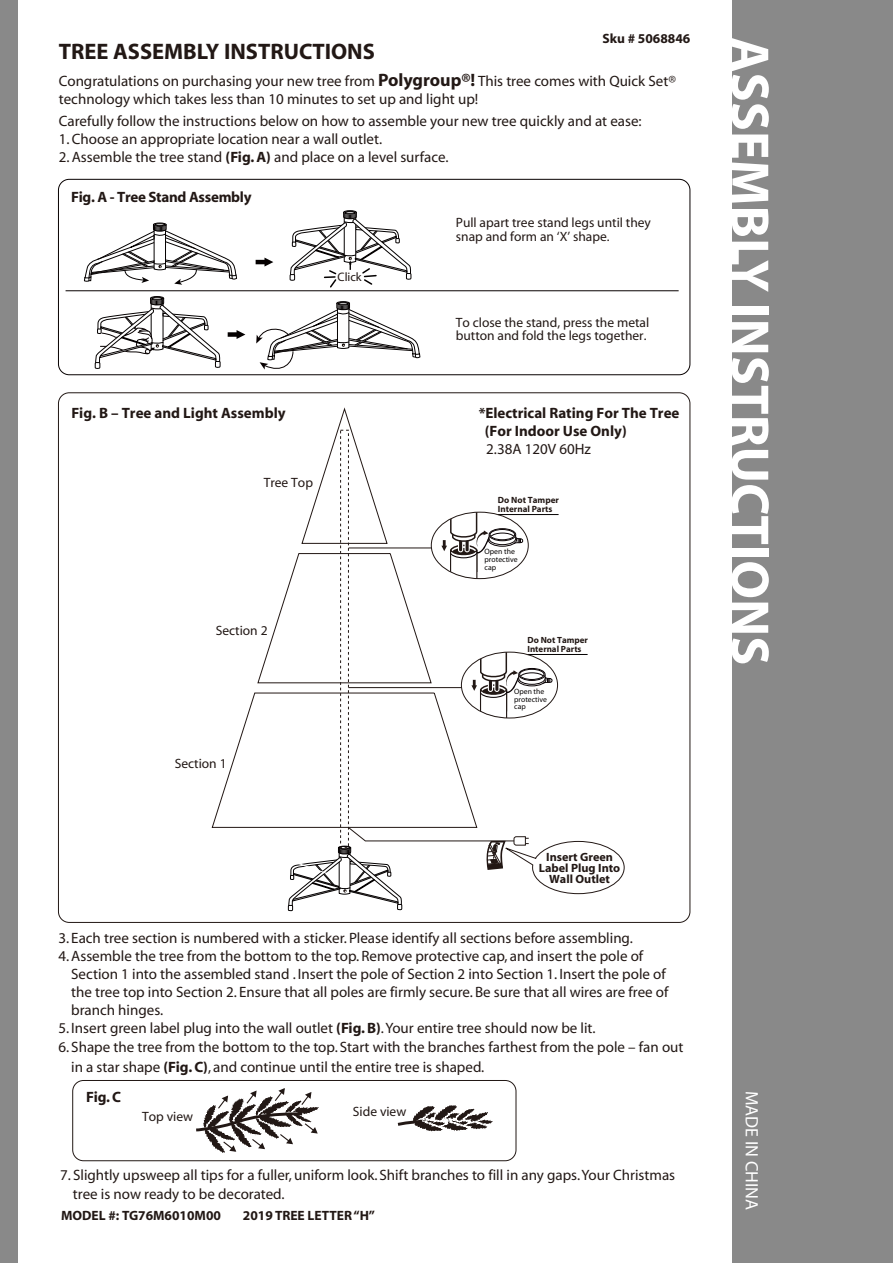
<style>
.page{position:relative;width:893px;height:1263px;background:#fff}
.page>*{position:absolute;margin:0;border:0;box-sizing:border-box;transform-origin:0 0}
.t1{font:700 54px "Myriad";color:#fff}
.t2{font:700 22.5px "Myriad";color:#221815}
.t3{font:18px "Myriad";color:#fff}
.t4{font:15px/18px "Myriad";color:#221815}
.t5{font:700 15px/18px "Myriad";color:#221815}
.t6{font:700 15px "Myriad";letter-spacing:-.02em;color:#221815}
.t7{font:13.5px/13.5px "Myriad";color:#221815}
.t8{font:700 13.5px "Myriad";color:#221815}
.t9{font:13.5px "Myriad";color:#221714}
.t10{font:12.3px "Myriad";color:#221815}
.t11{font:700 12px/11.2px "Myriad";color:#221815;text-align:center}
.t12{font:700 9px/9px "Myriad";color:#221815}
.t13{font:7.8px/7.8px "Myriad";color:#040000}
.t14{font:7.65px/7.6px "Myriad";color:#040000}
.s1{font-weight:700;font-size:18px}
.s2{font-weight:700}
</style>
<div class="page">
<div style="left:732px;top:0;width:161px;height:1263px;background:#898989"></div>
<div style="left:0;top:0;width:17px;height:1263px;background:#898989"></div>
<svg style="left:211px;top:408px;width:267px;height:420px"></svg>
<div style="left:340px;top:430px;width:9px;height:418px;border:1px dashed #221714"></div>
<svg style="left:256px;top:258px;width:17px;height:9px"></svg>
<div style="left:58px;top:179px;width:632px;height:196px;border:1px solid #070001;border-radius:11px"></div>
<div style="left:343px;top:210px;width:14px;height:4px;border:1px solid #040000;border-radius:50%"></div>
<svg style="left:289px;top:211px;width:123px;height:77px"></svg>
<div style="left:336px;top:301px;width:14px;height:4px;border:1px solid #040000;border-radius:50%"></div>
<svg style="left:256px;top:302px;width:165px;height:72px"></svg>
<hr style="left:66px;top:290px;width:613px;height:1px;background:#070001">
<svg style="left:84px;top:223px;width:161px;height:146px"></svg>
<svg style="left:288px;top:826px;width:337px;height:85px"></svg>
<div style="left:72px;top:1080px;width:444px;height:81px;border:1px solid #221815;border-radius:11px"></div>
<svg style="left:397px;top:1105px;width:96px;height:27px"></svg>
<svg style="left:196px;top:1088px;width:123px;height:65px"></svg>
<hr style="left:498px;top:514px;width:61px;height:1px;background:#040000">
<svg style="left:441px;top:512px;width:83px;height:67px"></svg>
<div style="left:431px;top:512px;width:98px;height:67px;border:1px solid #221815;border-radius:50%"></div>
<hr style="left:349px;top:548px;width:82px;height:1px;background:#221815">
<hr style="left:527px;top:654px;width:61px;height:1px;background:#040000">
<svg style="left:471px;top:652px;width:83px;height:66px"></svg>
<div style="left:461px;top:652px;width:97px;height:66px;border:1px solid #221815;border-radius:50%"></div>
<hr style="left:348px;top:687px;width:113px;height:1px;background:#221815">
<p class="t8" style="left:603px;top:31px;width:89px">Sku # 5068846</p>
<h2 class="t2" style="left:59px;top:39px;width:318px">TREE ASSEMBLY INSTRUCTIONS</h2>
<p class="t4" style="left:59px;top:72px;width:619px">Congratulations on purchasing your new tree from <span class="s1">Polygroup®!</span> This tree comes with Quick Set® technology which takes less than 10 minutes to set up and light up!</p>
<p class="t4" style="left:59px;top:113px;width:584px">Carefully follow the instructions below on how to assemble your new tree quickly and at ease:</p>
<p class="t4" style="left:59px;top:131px;width:325px">1. Choose an appropriate location near a wall outlet.</p>
<p class="t4" style="left:59px;top:149px;width:391px">2. Assemble the tree stand <span class="s2">(Fig. A)</span> and place on a level surface.</p>
<p class="t6" style="left:71px;top:189px;width:182px">Fig. A - Tree Stand Assembly</p>
<p class="t10" style="left:338px;top:271px;width:26px">Click</p>
<p class="t5" style="left:71px;top:405px;width:216px">Fig. B – Tree and Light Assembly</p>
<p class="t9" style="left:264px;top:475px;width:51px">Tree Top</p>
<p class="t7" style="left:216px;top:624px;width:53px">Section 2</p>
<p class="t7" style="left:175px;top:757px;width:53px">Section 1</p>
<p class="t7" style="left:456px;top:217px;width:197px">Pull apart tree stand legs until they snap and form an ‘X’ shape.</p>
<p class="t7" style="left:456px;top:316px;width:195px">To close the stand, press the metal button and fold the legs together.</p>
<p class="t5" style="left:485px;top:405px;width:196px;text-indent:-6px">*Electrical Rating For The Tree (For Indoor Use Only)</p>
<p class="t4" style="left:486px;top:441px;width:106px">2.38A 120V 60Hz</p>
<p class="t12" style="left:498px;top:496px;width:63px">Do Not Tamper<br>Internal Parts</p>
<p class="t13" style="left:485px;top:548px;width:35px">Open the protective cap</p>
<p class="t12" style="left:527px;top:636px;width:62px">Do Not Tamper<br>Internal Parts</p>
<p class="t14" style="left:514px;top:688px;width:34px">Open the protective cap</p>
<p class="t11" style="left:539px;top:851px;width:83px">Insert Green<br>Label Plug Into<br>Wall Outlet</p>
<p class="t4" style="left:58px;top:929px;width:576px">3. Each tree section is numbered with a sticker. Please identify all sections before assembling.</p>
<p class="t4" style="left:71px;top:947px;width:599px;text-indent:-13px">4. Assemble the tree from the bottom to the top. Remove protective cap, and insert the pole of Section 1 into the assembled stand . Insert the pole of Section 2 into Section 1. Insert the pole of the tree top into Section 2. Ensure that all poles are firmly secure. Be sure that all wires are free of branch hinges.</p>
<p class="t4" style="left:58px;top:1019px;width:539px">5. Insert green label plug into the wall outlet <span class="s2">(Fig. B)</span>. Your entire tree should now be lit.</p>
<p class="t4" style="left:71px;top:1038px;width:614px;line-height:19.5px;text-indent:-13px">6. Shape the tree from the bottom to the top. Start with the branches farthest from the pole – fan out in a star shape <span class="s2">(Fig. C)</span>, and continue until the entire tree is shaped.</p>
<p class="t5" style="left:86px;top:1088px;width:37px">Fig. C</p>
<p class="t7" style="left:142px;top:1110px;width:53px">Top view</p>
<p class="t7" style="left:353px;top:1105px;width:55px">Side view</p>
<p class="t4" style="left:73px;top:1166px;width:604px;line-height:19.5px;text-indent:-13px">7. Slightly upsweep all tips for a fuller, uniform look. Shift branches to fill in any gaps. Your Christmas tree is now ready to be decorated.</p>
<p class="t8" style="left:61px;top:1209px;width:161px">MODEL #: TG76M6010M00</p>
<p class="t8" style="left:243px;top:1209px;width:134px">2019 TREE LETTER “H”</p>
<h1 class="t1" style="left:778px;top:37px;width:630px;rotate:90deg">ASSEMBLY INSTRUCTIONS</h1>
<p class="t3" style="left:761px;top:1091px;width:121px;rotate:90deg">MADE IN CHINA</p>
</div>
